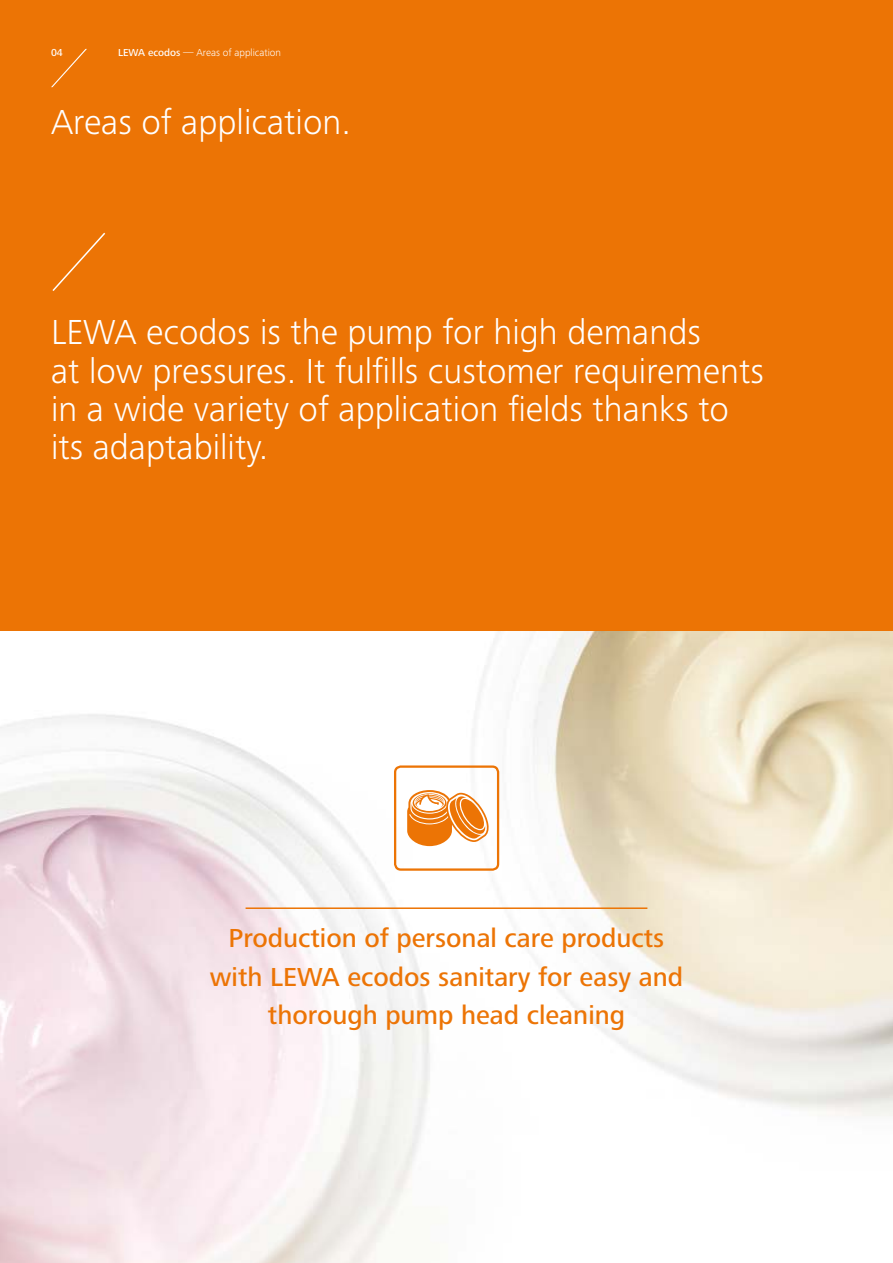
<style>
.page{position:relative;width:893px;height:1263px;background:#ec7405}
.page>*{position:absolute;margin:0;border:0;box-sizing:border-box;transform-origin:0 0}
.t1{font:300 36px/38.2px "Frutiger Next LTW1 G";color:#fff}
.t2{font:500 27px/38.2px "Frutiger Next LTW1 G";color:#ec7405;text-align:center}
.t3{font:300 10.5px "Frutiger Next LTW1 G";color:#fff}
.t4{font:500 10.5px "Frutiger Next LTW1 G";color:#fff}
.s1{font-weight:500}
</style>
<div class="page">
<img style="left:0;top:631px;width:893px;height:632px">
<svg style="left:51px;top:48px;width:36px;height:40px"></svg>
<svg style="left:394px;top:766px;width:105px;height:105px"></svg>
<hr style="left:246px;top:907px;width:401px;height:2px;background:#ec7405">
<svg style="left:52px;top:232px;width:54px;height:59px"></svg>
<p class="t4" style="left:51px;top:47px;width:13px">04</p>
<p class="t3" style="left:118px;top:47px;width:165px"><span class="s1">LEWA ecodos</span> — Areas of application</p>
<p class="t1" style="left:51px;top:103px;width:301px">Areas of application.</p>
<p class="t1" style="left:51px;top:313px;width:714px">LEWA ecodos is the pump for high demands<br>at low pressures. It fulfills customer requirements in a wide variety of application fields thanks to its adaptability.</p>
<p class="t2" style="left:210px;top:920px;width:475px">Production of personal care products with LEWA ecodos sanitary for easy and thorough pump head cleaning</p>
</div>
